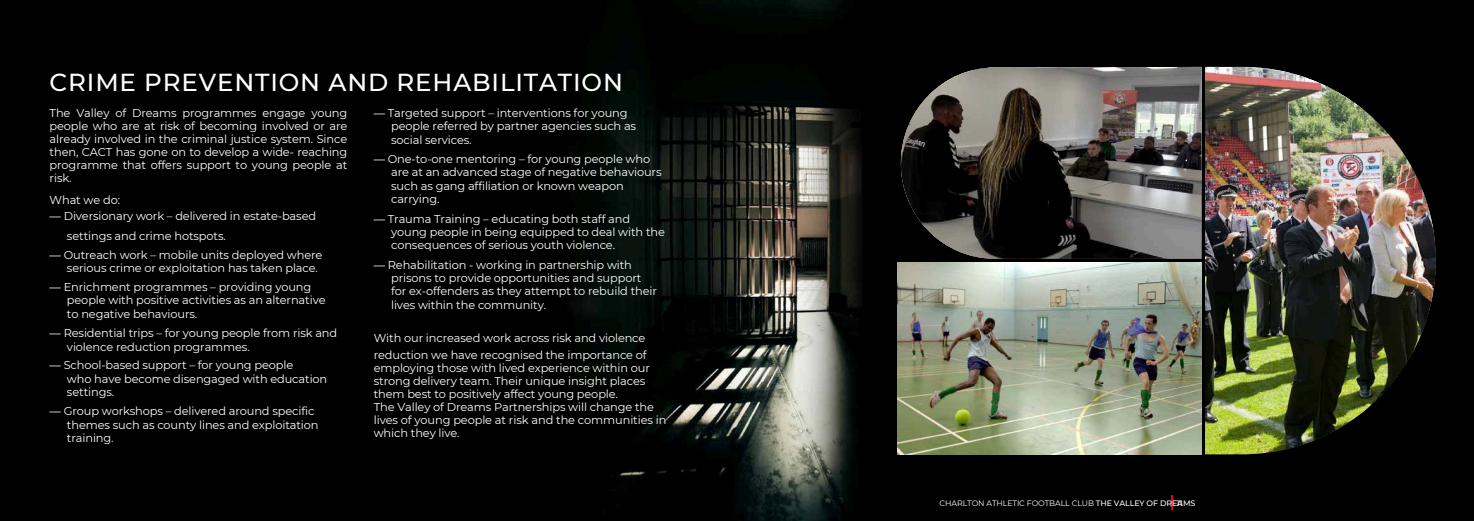
<style>
.page{position:relative;width:1474px;height:521px;background:#fff}
.page>*{position:absolute;margin:0;border:0;box-sizing:border-box;transform-origin:0 0}
.t1{font:500 24.5px "Montserrat";letter-spacing:.035em;color:#fff}
.t2{font:11.38px/13.1px "Montserrat";letter-spacing:-.01em;color:#fff}
.t3{font:7.88px "Montserrat";letter-spacing:-.01em;color:#fff}
.t4{font:500 7.88px "Montserrat";color:#fff}
.s1{font-weight:500}
</style>
<div class="page">
<div style="left:0;top:0;width:1473px;height:520px;background:#000"></div>
<img style="left:578px;top:0;width:348px;height:520px">
<img style="left:900px;top:67px;width:301px;height:192px">
<img style="left:1205px;top:67px;width:230px;height:387px">
<img style="left:897px;top:262px;width:304px;height:192px">
<svg style="left:1171px;top:495px;width:1px;height:15px"></svg>
<h2 class="t1" style="left:50px;top:67px;width:575px">CRIME PREVENTION AND REHABILITATION</h2>
<h2 class="t2" style="left:50px;top:106px;width:299px;text-align:justify">The Valley of Dreams programmes engage young people who are at risk of becoming involved or are already involved in the criminal justice system. Since then, CACT has gone on to develop a wide- reaching programme that offers support to young people at risk.</h2>
<h2 class="t2" style="left:50px;top:191px;width:268px;line-height:16.4px">What we do:<br><span class="s1">―</span> Diversionary work – delivered in estate-based</h2>
<h2 class="t2" style="left:67px;top:229px;width:160px">settings and crime hotspots.</h2>
<h2 class="t2" style="left:50px;top:248px;width:274px"><span class="s1">―</span> Outreach work – mobile units deployed where</h2>
<h2 class="t2" style="left:67px;top:261px;width:252px">serious crime or exploitation has taken place.</h2>
<p class="t2" style="left:50px;top:280px;width:263px"><span class="s1">―</span> Enrichment programmes – providing young</p>
<p class="t2" style="left:67px;top:293px;width:260px">people with positive activities as an alternative to negative behaviours.</p>
<p class="t2" style="left:50px;top:326px;width:289px"><span class="s1">―</span> Residential trips – for young people from risk and</p>
<h1 class="t2" style="left:67px;top:340px;width:184px">violence reduction programmes.</h1>
<h2 class="t2" style="left:50px;top:358px;width:245px"><span class="s1">―</span> School-based support – for young people</h2>
<h2 class="t2" style="left:67px;top:372px;width:262px">who have become disengaged with education settings.</h2>
<h2 class="t2" style="left:50px;top:404px;width:266px"><span class="s1">―</span> Group workshops – delivered around specific</h2>
<h2 class="t2" style="left:67px;top:418px;width:253px">themes such as county lines and exploitation training.</h2>
<p class="t2" style="left:374px;top:106px;width:255px"><span class="s1">―</span> Targeted support – interventions for young</p>
<h2 class="t2" style="left:391px;top:120px;width:246px">people referred by partner agencies such as social services.</h2>
<h2 class="t2" style="left:374px;top:152px;width:278px"><span class="s1">―</span> One-to-one mentoring – for young people who</h2>
<h2 class="t2" style="left:391px;top:166px;width:272px">are at an advanced stage of negative behaviours such as gang affiliation or known weapon carrying.</h2>
<h2 class="t2" style="left:374px;top:212px;width:258px"><span class="s1">―</span> Trauma Training – educating both staff and</h2>
<h2 class="t2" style="left:391px;top:225px;width:275px">young people in being equipped to deal with the consequences of serious youth violence.</h2>
<h2 class="t2" style="left:374px;top:258px;width:260px"><span class="s1">―</span> Rehabilitation - working in partnership with</h2>
<h2 class="t2" style="left:391px;top:271px;width:267px">prisons to provide opportunities and support for ex-offenders as they attempt to rebuild their lives within the community.</h2>
<h2 class="t2" style="left:374px;top:329px;width:274px;line-height:16.4px">With our increased work across risk and violence reduction we have recognised the importance of</h2>
<h2 class="t2" style="left:374px;top:361px;width:294px">employing those with lived experience within our strong delivery team. Their unique insight places them best to positively affect young people.<br>The Valley of Dreams Partnerships will change the lives of young people at risk and the communities in which they live.</h2>
<p class="t3" style="left:939px;top:497px;width:257px">CHARLTON ATHLETIC FOOTBALL CLUB <span class="s1">THE VALLEY OF DRE11MS</span></p>
<p class="t4" style="left:1177px;top:497px;width:7px">A</p>
</div>
